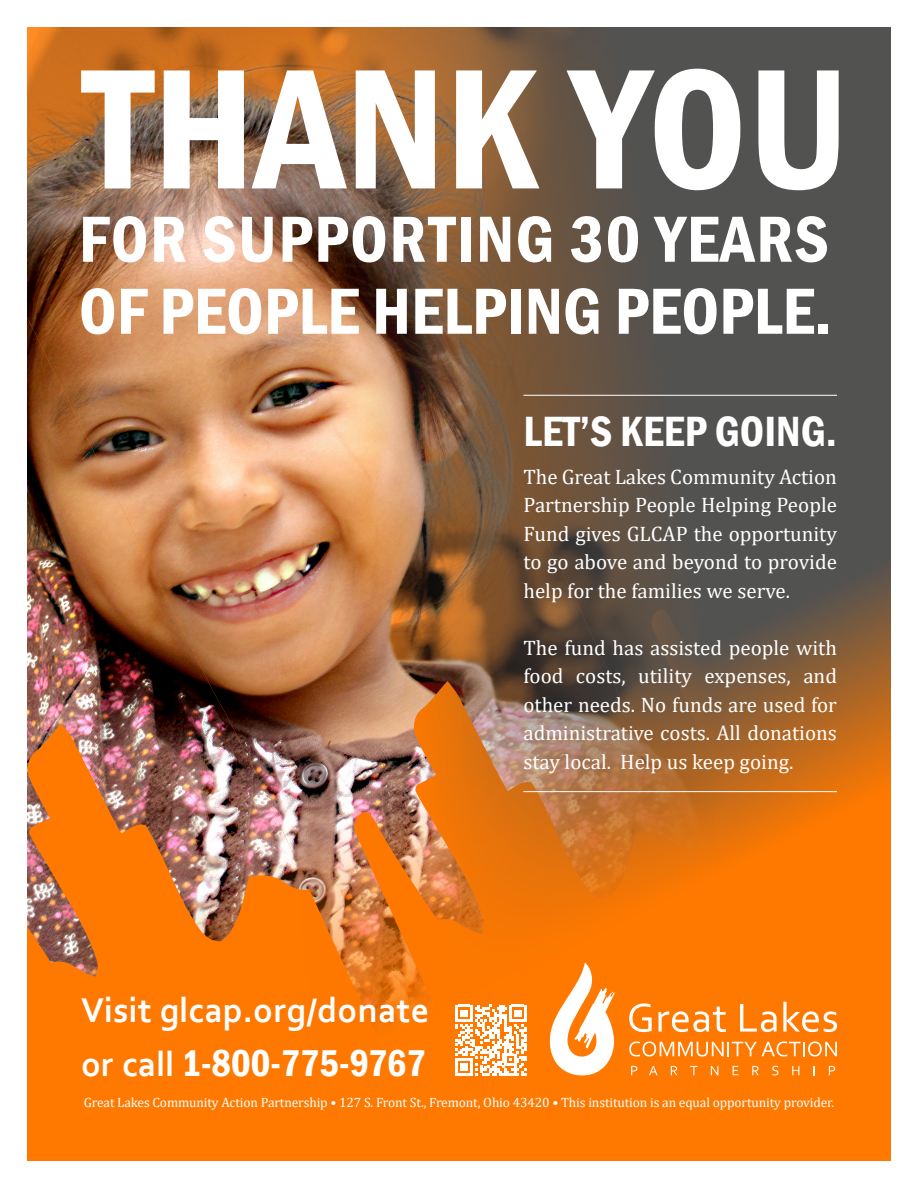
<style>
.page{position:relative;width:918px;height:1188px;background:#fff}
.page>*{position:absolute;margin:0;border:0;box-sizing:border-box;transform-origin:0 0}
.t1{font:600 condensed 177px "Franklin Gothic";color:#fff}
.t2{font:600 condensed 67.5px/72px "Franklin Gothic";color:#fff}
.t3{font:600 condensed 43.5px "Franklin Gothic";color:#fff}
.t4{font:600 condensed 38.4px "Franklin Gothic";color:#fff}
.t5{font:700 36px "Corbel";letter-spacing:.005em;color:#fff}
.t6{font:21px/28.5px "Cambria";color:#fff;text-align:justify}
.Body_Text{font:13.5px "Cambria";letter-spacing:-.01em;color:#fff}
.s1{font-family:"Corbel";font-weight:700;font-stretch:normal;font-size:36px}
</style>
<div class="page">
<img style="left:27px;top:27px;width:864px;height:1134px">
<svg style="left:455px;top:1005px;width:71px;height:70px"></svg>
<svg style="left:550px;top:964px;width:65px;height:111px"></svg>
<svg style="left:631px;top:1066px;width:6px;height:9px"></svg>
<svg style="left:649px;top:1066px;width:9px;height:9px"></svg>
<svg style="left:671px;top:1066px;width:6px;height:9px"></svg>
<svg style="left:690px;top:1066px;width:8px;height:9px"></svg>
<svg style="left:711px;top:1066px;width:7px;height:9px"></svg>
<svg style="left:733px;top:1066px;width:6px;height:9px"></svg>
<svg style="left:752px;top:1066px;width:7px;height:9px"></svg>
<svg style="left:772px;top:1066px;width:6px;height:9px"></svg>
<svg style="left:792px;top:1066px;width:7px;height:9px"></svg>
<svg style="left:829px;top:1066px;width:6px;height:9px"></svg>
<svg style="left:629px;top:1003px;width:23px;height:29px"></svg>
<svg style="left:659px;top:1007px;width:67px;height:25px"></svg>
<svg style="left:740px;top:1004px;width:37px;height:28px"></svg>
<svg style="left:783px;top:1002px;width:54px;height:30px"></svg>
<svg style="left:629px;top:1041px;width:208px;height:16px;background:#ff9b42"></svg>
<hr style="left:523px;top:395px;width:314px;height:1px;background:#fff">
<hr style="left:523px;top:791px;width:314px;height:1px;background:#fff">
<p class="t1" style="left:83px;top:11px;width:768px">THANK YOU</p>
<p class="t2" style="left:79px;top:202px;width:755px">FOR SUPPORTING 30 YEARS<br>OF PEOPLE HELPING PEOPLE.</p>
<p class="t3" style="left:523px;top:402px;width:315px">LET’S KEEP GOING.</p>
<p class="t5" style="left:81px;top:987px;width:350px">Visit glcap.org/donate</p>
<p class="t4" style="left:81px;top:1037px;width:347px"><span class="s1">or call</span> 1-800-775-9767</p>
<p class="t6" style="left:523px;top:462px;width:315px">The Great Lakes Community Action Partnership People Helping People Fund gives GLCAP the opportunity to go above and beyond to provide help for the families we serve.</p>
<p class="t6" style="left:523px;top:633px;width:315px">The fund has assisted people with food costs, utility expenses, and other needs. No funds are used for administrative costs. All donations stay local. Help us keep going.</p>
<p class="Body_Text" style="left:84px;top:1094px;width:752px">Great Lakes Community Action Partnership • 127 S. Front St., Fremont, Ohio 43420 • This institution is an equal opportunity provider.</p>
</div>
